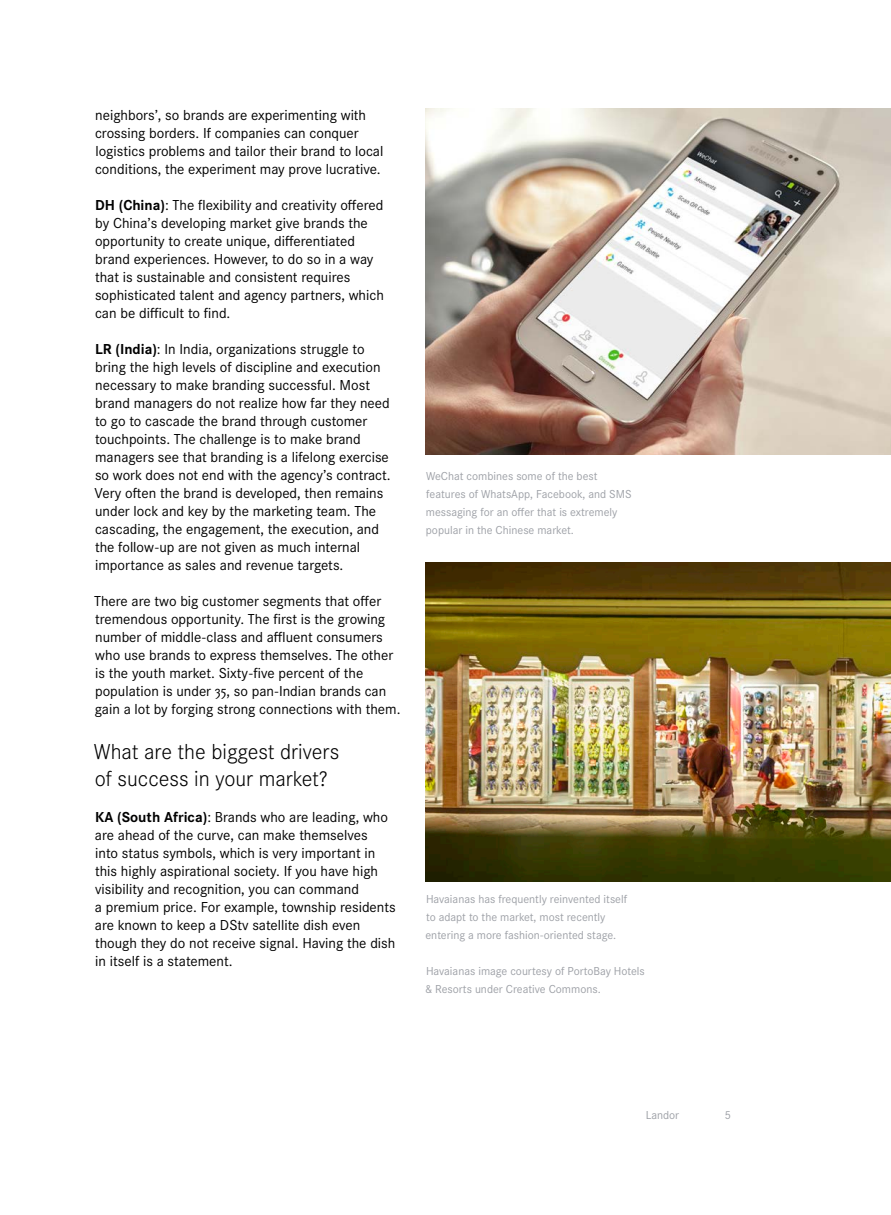
<style>
.page{position:relative;width:891px;height:1215px;background:#fff}
.page>*{position:absolute;margin:0;border:0;box-sizing:border-box;transform-origin:0 0}
.t1{font:300 22.5px/27px "Landor Corp S";color:#010100}
.t2{font:15px/18px "Landor Corp S";color:#010100}
.t3{font:12px/18px "Landor Corp S";color:#9ea1a7}
.s1{font-weight:700}
</style>
<div class="page">
<img style="left:425px;top:108px;width:466px;height:346px">
<img style="left:425px;top:563px;width:466px;height:318px">
<p class="t2" style="left:95px;top:105px;width:290px">neighbors’, so brands are experimenting with crossing borders. If companies can conquer logistics problems and tailor their brand to local conditions, the experiment may prove lucrative.</p>
<p class="t2" style="left:95px;top:195px;width:290px"><span class="s1">DH (China)</span>: The flexibility and creativity offered by China’s developing market give brands the opportunity to create unique, differentiated brand experiences. However, to do so in a way that is sustainable and consistent requires sophisticated talent and agency partners, which can be difficult to find.</p>
<p class="t2" style="left:95px;top:339px;width:298px"><span class="s1">LR (India)</span>: In India, organizations struggle to bring the high levels of discipline and execution necessary to make branding successful. Most brand managers do not realize how far they need to go to cascade the brand through customer touchpoints. The challenge is to make brand managers see that branding is a lifelong exercise so work does not end with the agency’s contract.<br>Very often the brand is developed, then remains under lock and key by the marketing team. The cascading, the engagement, the execution, and the follow-up are not given as much internal importance as sales and revenue targets.</p>
<p class="t2" style="left:94px;top:591px;width:308px">There are two big customer segments that offer tremendous opportunity. The first is the growing number of middle-class and affluent consumers who use brands to express themselves. The other is the youth market. Sixty-five percent of the population is under 35, so pan-Indian brands can gain a lot by forging strong connections with them.</p>
<h1 class="t1" style="left:94px;top:737px;width:247px">What are the biggest drivers of success in your market?</h1>
<p class="t2" style="left:95px;top:807px;width:302px"><span class="s1">KA (South Africa)</span>: Brands who are leading, who are ahead of the curve, can make themselves<br>into status symbols, which is very important in this highly aspirational society. If you have high visibility and recognition, you can command<br>a premium price. For example, township residents are known to keep a DStv satellite dish even though they do not receive signal. Having the dish in itself is a statement.</p>
<p class="t3" style="left:426px;top:466px;width:207px">WeChat combines some of the best features of WhatsApp, Facebook, and SMS messaging for an offer that is extremely popular in the Chinese market.</p>
<p class="t3" style="left:425px;top:889px;width:203px">Havaianas has frequently reinvented itself to adapt to the market, most recently entering a more fashion-oriented stage.</p>
<p class="t3" style="left:425px;top:961px;width:221px">Havaianas image courtesy of PortoBay Hotels &amp; Resorts under Creative Commons.</p>
<p class="t3" style="left:646px;top:1105px;width:35px">Landor</p>
<p class="t3" style="left:725px;top:1105px;width:8px">5</p>
</div>
